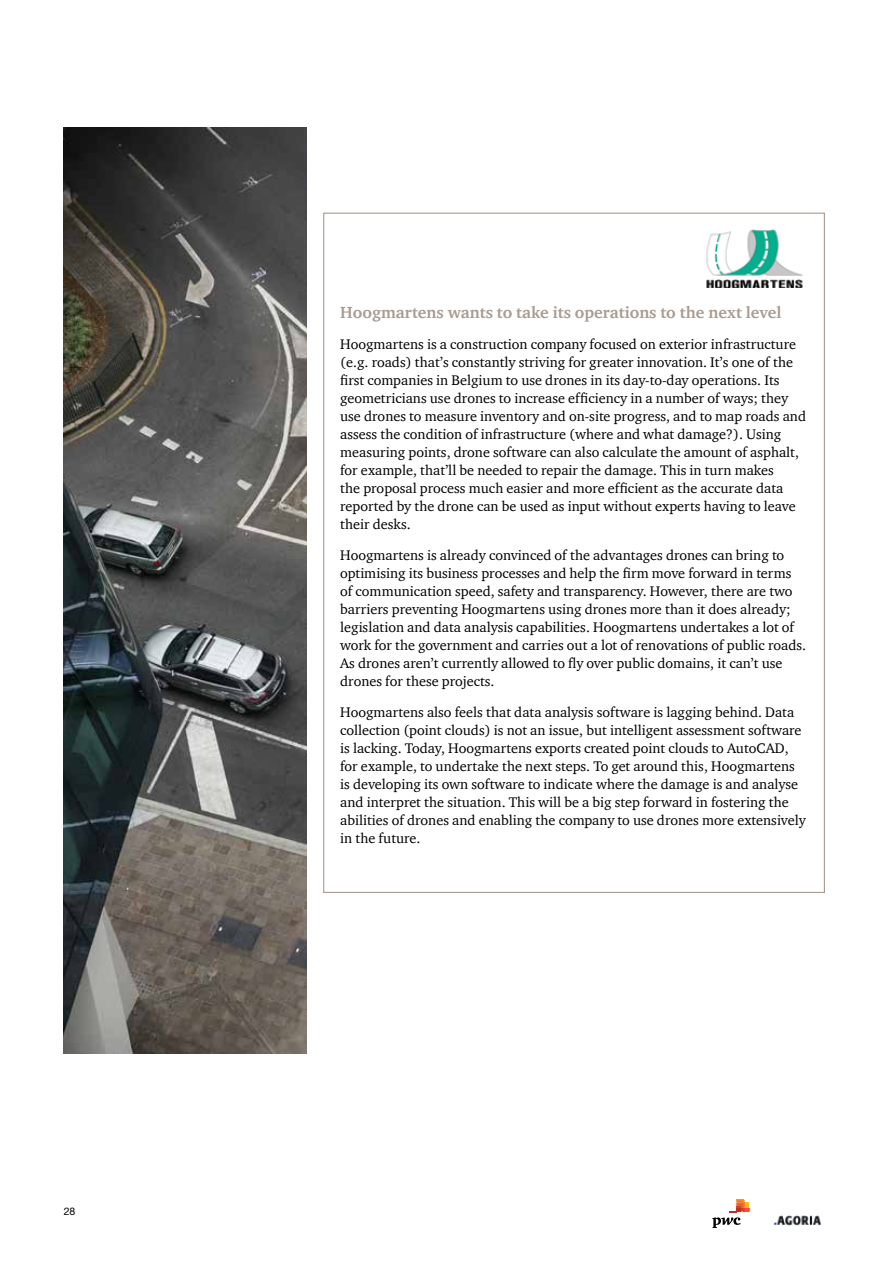
<style>
.page{position:relative;width:893px;height:1263px;background:#fff}
.page>*{position:absolute;margin:0;border:0;box-sizing:border-box;transform-origin:0 0}
.t1{font:700 16.5px "ITC Charter Com";color:#a89b91}
.t2{font:14.25px/18px "ITC Charter Com";color:#000}
.t3{font:10.5px "Helvetica Neue LT Pro";color:#000}
</style>
<div class="page">
<svg style="left:712px;top:1199px;width:38px;height:29px"></svg>
<img style="left:773px;top:1215px;width:48px;height:11px">
<div style="left:323px;top:213px;width:502px;height:680px;background:#fff;border:1px solid #a89b91"></div>
<img style="left:706px;top:230px;width:97px;height:58px">
<img style="left:64px;top:128px;width:242px;height:925px">
<p class="t3" style="left:64px;top:1205px;width:13px">28</p>
<p class="t1" style="left:340px;top:303px;width:443px">Hoogmartens wants to take its operations to the next level</p>
<p class="t2" style="left:340px;top:335px;width:467px">Hoogmartens is a construction company focused on exterior infrastructure (e.g. roads) that’s constantly striving for greater innovation. It’s one of the first companies in Belgium to use drones in its day-to-day operations. Its geometricians use drones to increase efficiency in a number of ways; they use drones to measure inventory and on-site progress, and to map roads and assess the condition of infrastructure (where and what damage?). Using measuring points, drone software can also calculate the amount of asphalt, for example, that’ll be needed to repair the damage. This in turn makes<br>the proposal process much easier and more efficient as the accurate data reported by the drone can be used as input without experts having to leave their desks.</p>
<p class="t2" style="left:340px;top:546px;width:467px">Hoogmartens is already convinced of the advantages drones can bring to optimising its business processes and help the firm move forward in terms of communication speed, safety and transparency. However, there are two barriers preventing Hoogmartens using drones more than it does already; legislation and data analysis capabilities. Hoogmartens undertakes a lot of work for the government and carries out a lot of renovations of public roads.<br>As drones aren’t currently allowed to fly over public domains, it can’t use drones for these projects.</p>
<p class="t2" style="left:340px;top:703px;width:467px">Hoogmartens also feels that data analysis software is lagging behind. Data collection (point clouds) is not an issue, but intelligent assessment software is lacking. Today, Hoogmartens exports created point clouds to AutoCAD, for example, to undertake the next steps. To get around this, Hoogmartens is developing its own software to indicate where the damage is and analyse and interpret the situation. This will be a big step forward in fostering the abilities of drones and enabling the company to use drones more extensively in the future.</p>
</div>
